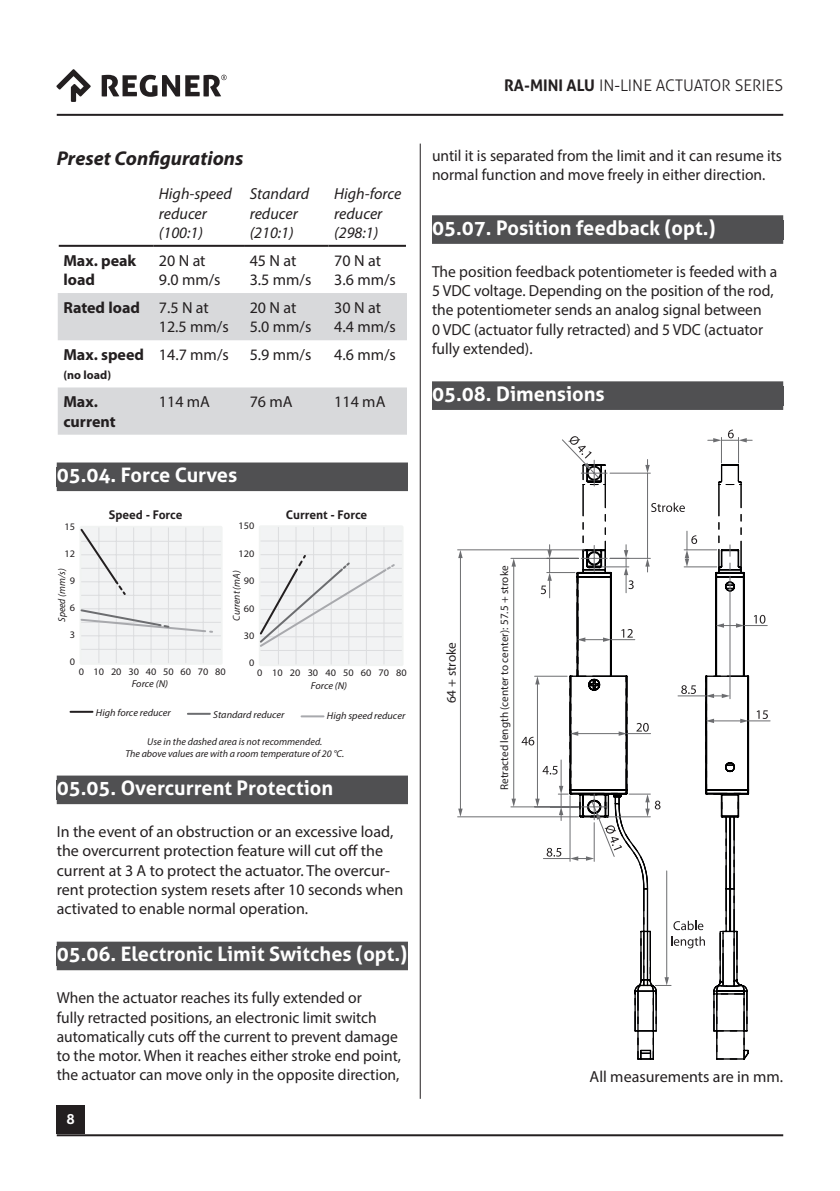
<style>
.page{position:relative;width:840px;height:1191px;background:#fff}
.page>*{position:absolute;margin:0;border:0;box-sizing:border-box;transform-origin:0 0}
.t1{font:700 20px "Aller";color:#fff}
.t2{font:italic 700 20px "Myriad Pro";color:#231f20}
.t3{font:16px/19.2px "Myriad Pro";color:#231f20}
.t4{font:italic 16px/19.2px "Myriad Pro";color:#231f20}
.t5{font:700 16px/19.2px "Myriad Pro";color:#231f20}
.t6{font:300 16px "Aller";color:#231f20}
.t7{font:700 14px "Aller";color:#fff}
.t8{font:13.2px "Myriad Pro";color:#231f20}
.t9{font:700 12px "Aller";color:#231f20}
.t10{font:700 12px "Myriad Pro";color:#231f20}
.t11{font:11.2px "Myriad Pro";color:#231f20}
.t12{font:italic 10px/12px "Myriad Pro";color:#231f20;text-align:center}
.t13{font:10px "Myriad Pro";color:#231f20}
.s1{font-weight:700}
</style>
<div class="page">
<hr style="left:57px;top:114px;width:725px;height:2px;background:#231f20">
<svg style="left:102px;top:75px;width:124px;height:22px"></svg>
<svg style="left:56px;top:69px;width:35px;height:33px"></svg>
<hr style="left:419px;top:144px;width:1px;height:954px;background:#231f20">
<div style="left:56px;top:1105px;width:29px;height:28px;background:#231f20"></div>
<hr style="left:57px;top:1134px;width:725px;height:2px;background:#231f20">
<div style="left:57px;top:467px;width:351px;height:20px;background:#505052"></div>
<div style="left:57px;top:483px;width:351px;height:8px;background:#505052"></div>
<div style="left:57px;top:462px;width:351px;height:10px;background:#505052"></div>
<div style="left:57px;top:780px;width:351px;height:20px;background:#505052"></div>
<div style="left:57px;top:796px;width:351px;height:8px;background:#505052"></div>
<div style="left:57px;top:775px;width:351px;height:10px;background:#505052"></div>
<div style="left:57px;top:946px;width:351px;height:20px;background:#505052"></div>
<div style="left:57px;top:962px;width:351px;height:8px;background:#505052"></div>
<div style="left:57px;top:941px;width:351px;height:10px;background:#505052"></div>
<svg style="left:58px;top:293px;width:349px;height:142px;fill:#d8d9db"></svg>
<hr style="left:59px;top:245px;width:94px;height:2px;background:#231f20">
<hr style="left:153px;top:245px;width:91px;height:2px;background:#231f20">
<hr style="left:244px;top:245px;width:84px;height:2px;background:#231f20">
<hr style="left:328px;top:245px;width:78px;height:2px;background:#231f20">
<svg style="left:80px;top:526px;width:142px;height:139px"></svg>
<svg style="left:259px;top:526px;width:144px;height:140px"></svg>
<hr style="left:70px;top:711px;width:22px;height:2px;background:#231f20">
<hr style="left:188px;top:713px;width:22px;height:2px;background:#6c6d70">
<hr style="left:301px;top:715px;width:22px;height:2px;background:#a8a9ad">
<div style="left:432px;top:220px;width:350px;height:20px;background:#505052"></div>
<div style="left:432px;top:236px;width:350px;height:8px;background:#505052"></div>
<div style="left:432px;top:215px;width:350px;height:10px;background:#505052"></div>
<div style="left:432px;top:386px;width:350px;height:20px;background:#505052"></div>
<div style="left:432px;top:402px;width:350px;height:8px;background:#505052"></div>
<div style="left:432px;top:381px;width:350px;height:10px;background:#505052"></div>
<hr style="left:459px;top:556px;width:1px;height:254px;background:#6c6d70">
<svg style="left:458px;top:550px;width:4px;height:8px"></svg>
<svg style="left:458px;top:808px;width:4px;height:8px"></svg>
<hr style="left:457px;top:549px;width:127px;height:1px;background:#6c6d70">
<hr style="left:457px;top:816px;width:121px;height:1px;background:#6c6d70">
<svg style="left:509px;top:429px;width:260px;height:630px"></svg>
<p class="t2" style="left:57px;top:147px;width:188px">Preset Configurations</p>
<p class="t4" style="left:159px;top:185px;width:74px">High-speed reducer (100:1)</p>
<p class="t4" style="left:249px;top:185px;width:61px">Standard reducer (210:1)</p>
<p class="t4" style="left:334px;top:185px;width:68px">High-force reducer (298:1)</p>
<p class="t5" style="left:63px;top:251px;width:74px">Max. peak load</p>
<p class="t3" style="left:159px;top:251px;width:63px">20 N at<br>9.0 mm/s</p>
<p class="t3" style="left:249px;top:251px;width:63px">45 N at<br>3.5 mm/s</p>
<p class="t3" style="left:334px;top:251px;width:63px">70 N at<br>3.6 mm/s</p>
<p class="t3" style="left:159px;top:298px;width:71px;text-indent:-95px"><span class="s1">Rated load</span> 7.5 N at<br>12.5 mm/s</p>
<p class="t3" style="left:249px;top:298px;width:63px">20 N at<br>5.0 mm/s</p>
<p class="t3" style="left:334px;top:298px;width:63px">30 N at<br>4.4 mm/s</p>
<p class="t5" style="left:63px;top:345px;width:82px">Max. speed</p>
<p class="t10" style="left:63px;top:369px;width:49px">(no load)</p>
<p class="t3" style="left:159px;top:345px;width:71px">14.7 mm/s</p>
<p class="t3" style="left:249px;top:345px;width:63px">5.9 mm/s</p>
<p class="t3" style="left:334px;top:345px;width:63px">4.6 mm/s</p>
<p class="t5" style="left:63px;top:393px;width:54px">Max. current</p>
<p class="t3" style="left:159px;top:392px;width:53px">114 mA</p>
<p class="t3" style="left:249px;top:392px;width:44px">76 mA</p>
<p class="t3" style="left:334px;top:392px;width:53px">114 mA</p>
<p class="t1" style="left:57px;top:463px;width:182px">05.04. Force Curves</p>
<p class="t13" style="left:64px;top:520px;width:12px">15</p>
<p class="t9" style="left:109px;top:507px;width:75px">Speed - Force</p>
<p class="t9" style="left:286px;top:507px;width:83px">Current - Force</p>
<p class="t13" style="left:238px;top:520px;width:17px">150</p>
<p class="t13" style="left:64px;top:547px;width:12px">12</p>
<p class="t13" style="left:238px;top:547px;width:17px">120</p>
<p class="t12" style="left:56px;top:622px;width:55px;rotate:-90deg">Speed (mm/s)</p>
<p class="t13" style="left:70px;top:574px;width:7px">9</p>
<p class="t13" style="left:70px;top:601px;width:7px">6</p>
<p class="t12" style="left:230px;top:620px;width:52px;rotate:-90deg">Current (mA)</p>
<p class="t13" style="left:243px;top:574px;width:12px">90</p>
<p class="t13" style="left:243px;top:602px;width:12px">60</p>
<p class="t13" style="left:70px;top:628px;width:7px">3</p>
<p class="t13" style="left:243px;top:629px;width:12px">30</p>
<p class="t13" style="left:70px;top:655px;width:7px">0</p>
<p class="t13" style="left:79px;top:665px;width:62px">0 10 20 30</p>
<p class="t13" style="left:215px;top:665px;width:7px">8</p>
<p class="t13" style="left:146px;top:665px;width:82px">40 50 60 70 0</p>
<p class="t13" style="left:249px;top:657px;width:7px">0</p>
<p class="t13" style="left:257px;top:667px;width:63px">0 10 20 30</p>
<p class="t13" style="left:396px;top:667px;width:7px">8</p>
<p class="t13" style="left:325px;top:667px;width:83px">40 50 60 70 0</p>
<p class="t12" style="left:132px;top:678px;width:38px">Force (N)</p>
<p class="t12" style="left:311px;top:679px;width:38px">Force (N)</p>
<p class="t12" style="left:96px;top:706px;width:76px">High force reducer</p>
<p class="t12" style="left:213px;top:708px;width:72px">Standard reducer</p>
<p class="t12" style="left:327px;top:709px;width:80px">High speed reducer</p>
<p class="t12" style="left:125px;top:735px;width:220px">Use in the dashed area is not recommended.<br>The above values are with a room temperature of 20 °C.</p>
<p class="t1" style="left:57px;top:776px;width:278px">05.05. Overcurrent Protection</p>
<p class="t3" style="left:57px;top:822px;width:348px">In the event of an obstruction or an excessive load, the overcurrent protection feature will cut off the current at 3 A to protect the actuator. The overcur&shy;rent protection system resets after 10 seconds when activated to enable normal operation.</p>
<p class="t1" style="left:57px;top:942px;width:352px">05.06. Electronic Limit Switches (opt.)</p>
<p class="t3" style="left:57px;top:988px;width:345px">When the actuator reaches its fully extended or<br>fully retracted positions, an electronic limit switch automatically cuts off the current to prevent damage to the motor. When it reaches either stroke end point, the actuator can move only in the opposite direction,</p>
<p class="t7" style="left:66px;top:1110px;width:10px">8</p>
<p class="t6" style="left:504px;top:76px;width:280px"><span class="s1">RA-MINI ALU</span> IN-LINE ACTUATOR SERIES</p>
<p class="t3" style="left:432px;top:146px;width:351px">until it is separated from the limit and it can resume its normal function and move freely in either direction.</p>
<p class="t1" style="left:432px;top:216px;width:285px">05.07. Position feedback (opt.)</p>
<p class="t3" style="left:432px;top:262px;width:347px">The position feedback potentiometer is feeded with a 5 VDC voltage. Depending on the position of the rod, the potentiometer sends an analog signal between<br>0 VDC (actuator fully retracted) and 5 VDC (actuator fully extended).</p>
<p class="t1" style="left:432px;top:382px;width:174px">05.08. Dimensions</p>
<p class="t8" style="left:443px;top:703px;width:63px;rotate:-90deg">64 + stroke</p>
<p class="t11" style="left:497px;top:790px;width:226px;rotate:-90deg">Retracted length (center to center): 57.5 + stroke</p>
<p class="t3" style="left:589px;top:1066px;width:195px">All measurements are in mm.</p>
</div>
